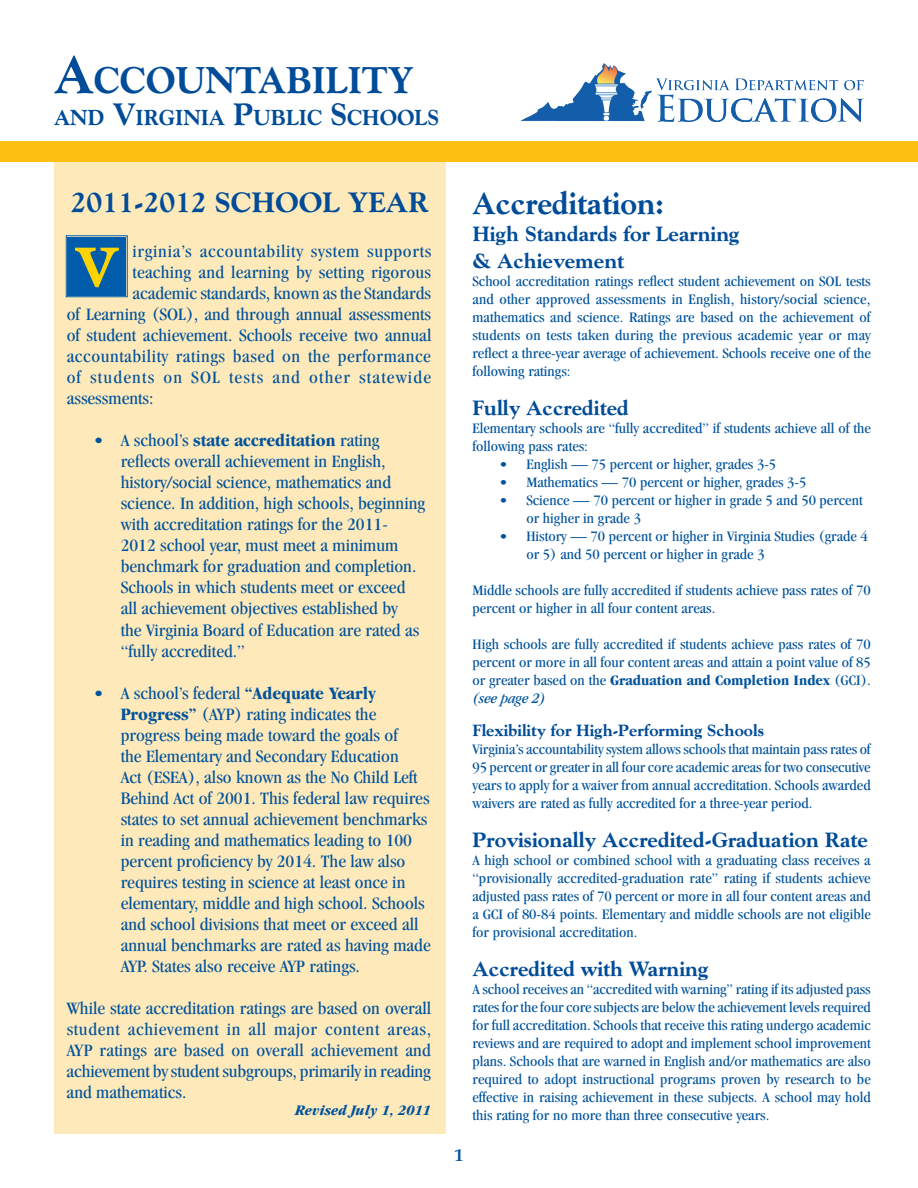
<style>
.page{position:relative;width:918px;height:1188px;background:#fff}
.page>*{position:absolute;margin:0;border:0;box-sizing:border-box;transform-origin:0 0}
.t1{font:800 37.8px "Goudy";color:#014c98;scale:.95 1}
.t2{font:800 31.5px "Goudy";color:#014c98;scale:.95 1}
.t3{font:800 28.5px "Goudy";color:#014c98}
.t4{font:800 22.05px "Goudy";color:#014c98;scale:.95 1}
.t5{font:800 21px/27px "Goudy";color:#014c98}
.t6{font:condensed 18px/21px "Garamond";color:#01539c;scale:1.1 1}
.t7{font:condensed 18px "Garamond";letter-spacing:.025em;color:#01539c;scale:1.1 1}
.t8{font:condensed 18px "Garamond";letter-spacing:.035em;color:#01539c;scale:1.1 1}
.t9{font:condensed 18px "Garamond";letter-spacing:.06em;color:#01539c;scale:1.1 1}
.t10{font:700 18px "Palatino";color:#01539c}
.t11{font:800 16.5px "Goudy";color:#014c98}
.t12{font:condensed 15px/18px "Garamond";color:#01539c;text-align:justify;scale:1.1 1}
.t13{font:italic 700 condensed 15px "Garamond";color:#01539c;scale:1.1 1}
.s1{font-size:54px}
.s2{font-size:31.5px}
.s3{font-weight:700}
.s4{font-style:italic}
</style>
<div class="page">
<div style="left:54px;top:161px;width:392px;height:973px;background:#fee9ba"></div>
<div style="left:0;top:142px;width:918px;height:20px;background:#fdbf11"></div>
<img style="left:522px;top:63px;width:342px;height:58px">
<svg style="left:66px;top:235px;width:62px;height:62px;background:#317491"></svg>
<h1 class="t1" style="left:54px;top:58px;width:380px"><span class="s1">A</span>CCOUNTABILITY</h1>
<h3 class="t4" style="left:54px;top:104px;width:405px">AND <span class="s2">V</span>IRGINIA <span class="s2">P</span>UBLIC <span class="s2">S</span>CHOOLS</h3>
<h3 class="t3" style="left:71px;top:186px;width:338px">2011-2012 School Year</h3>
<p class="t8" style="left:132px;top:242px;width:273px">irginia’s accountability system supports</p>
<p class="t6" style="left:132px;top:262px;width:273px">teaching and learning by setting rigorous</p>
<p class="t6" style="left:132px;top:283px;width:273px">academic standards, known as the Standards</p>
<p class="t6" style="left:67px;top:304px;width:333px">of Learning (SOL), and through annual assessments</p>
<p class="t6" style="left:67px;top:325px;width:333px">of student achievement. Schools receive two annual</p>
<p class="t7" style="left:67px;top:347px;width:333px">accountability ratings based on the performance</p>
<p class="t9" style="left:67px;top:368px;width:333px">of students on SOL tests and other statewide</p>
<p class="t6" style="left:67px;top:388px;width:80px">assessments:</p>
<p class="t6" style="left:121px;top:430px;width:278px;text-indent:-27px">• A school’s <span class="s3">state accreditation</span> rating reflects overall achievement in English, history/social science, mathematics and science. In addition, high schools, beginning with accreditation ratings for the 2011- 2012 school year, must meet a minimum benchmark for graduation and completion.<br>Schools in which students meet or exceed all achievement objectives established by<br>the Virginia Board of Education are rated as “fully accredited.”</p>
<p class="t6" style="left:121px;top:682px;width:283px;text-indent:-27px">• A school’s federal <span class="s3">“Adequate Yearly Progress”</span> (AYP) rating indicates the progress being made toward the goals of<br>the Elementary and Secondary Education<br>Act (ESEA), also known as the No Child Left Behind Act of 2001. This federal law requires states to set annual achievement benchmarks in reading and mathematics leading to 100 percent proficiency by 2014. The law also requires testing in science at least once in elementary, middle and high school. Schools and school divisions that meet or exceed all annual benchmarks are rated as having made AYP. States also receive AYP ratings.</p>
<p class="t6" style="left:67px;top:997px;width:333px;text-align:justify">While state accreditation ratings are based on overall student achievement in all major content areas, AYP ratings are based on overall achievement and achievement by student subgroups, primarily in reading and mathematics.</p>
<p class="t13" style="left:296px;top:1102px;width:125px">Revised July 1, 2011</p>
<h2 class="t2" style="left:472px;top:185px;width:203px">Accreditation:</h2>
<h3 class="t5" style="left:472px;top:221px;width:269px">High Standards for Learning &amp; Achievement</h3>
<p class="t12" style="left:472px;top:272px;width:364px">School accreditation ratings reflect student achievement on SOL tests and other approved assessments in English, history/social science, mathematics and science. Ratings are based on the achievement of students on tests taken during the previous academic year or may reflect a three-year average of achievement. Schools receive one of the following ratings:</p>
<h3 class="t5" style="left:472px;top:395px;width:158px">Fully Accredited</h3>
<p class="t12" style="left:472px;top:419px;width:364px">Elementary schools are “fully accredited” if students achieve all of the following pass rates:</p>
<p class="t12" style="left:499px;top:455px;width:253px">• English — 75 percent or higher, grades 3-5</p>
<p class="t12" style="left:499px;top:473px;width:281px">• Mathematics — 70 percent or higher, grades 3-5</p>
<p class="t12" style="left:526px;top:491px;width:307px;text-indent:-27px">• Science — 70 percent or higher in grade 5 and 50 percent or higher in grade 3</p>
<p class="t12" style="left:526px;top:527px;width:312px;text-indent:-27px">• History — 70 percent or higher in Virginia Studies (grade 4 or 5) and 50 percent or higher in grade 3</p>
<p class="t12" style="left:472px;top:581px;width:364px">Middle schools are fully accredited if students achieve pass rates of 70 percent or higher in all four content areas.</p>
<p class="t12" style="left:473px;top:635px;width:364px">High schools are fully accredited if students achieve pass rates of 70 percent or more in all four content areas and attain a point value of 85 or greater based on the <span class="s3">Graduation and Completion Index</span> (GCI). <span class="s4">(see page 2)</span></p>
<p class="t11" style="left:472px;top:721px;width:293px">Flexibility for High-Performing Schools</p>
<p class="t12" style="left:472px;top:740px;width:364px">Virginia’s accountability system allows schools that maintain pass rates of 95 percent or greater in all four core academic areas for two consecutive years to apply for a waiver from annual accreditation. Schools awarded waivers are rated as fully accredited for a three-year period.</p>
<h3 class="t5" style="left:472px;top:827px;width:397px">Provisionally Accredited-Graduation Rate</h3>
<p class="t12" style="left:472px;top:851px;width:364px">A high school or combined school with a graduating class receives a “provisionally accredited-graduation rate” rating if students achieve adjusted pass rates of 70 percent or more in all four content areas and a GCI of 80-84 points. Elementary and middle schools are not eligible for provisional accreditation.</p>
<h3 class="t5" style="left:472px;top:956px;width:238px">Accredited with Warning</h3>
<p class="t12" style="left:472px;top:980px;width:364px">A school receives an “accredited with warning” rating if its adjusted pass rates for the four core subjects are below the achievement levels required for full accreditation. Schools that receive this rating undergo academic reviews and are required to adopt and implement school improvement plans. Schools that are warned in English and/or mathematics are also required to adopt instructional programs proven by research to be effective in raising achievement in these subjects. A school may hold this rating for no more than three consecutive years.</p>
<p class="t10" style="left:454px;top:1139px;width:10px">1</p>
</div>
